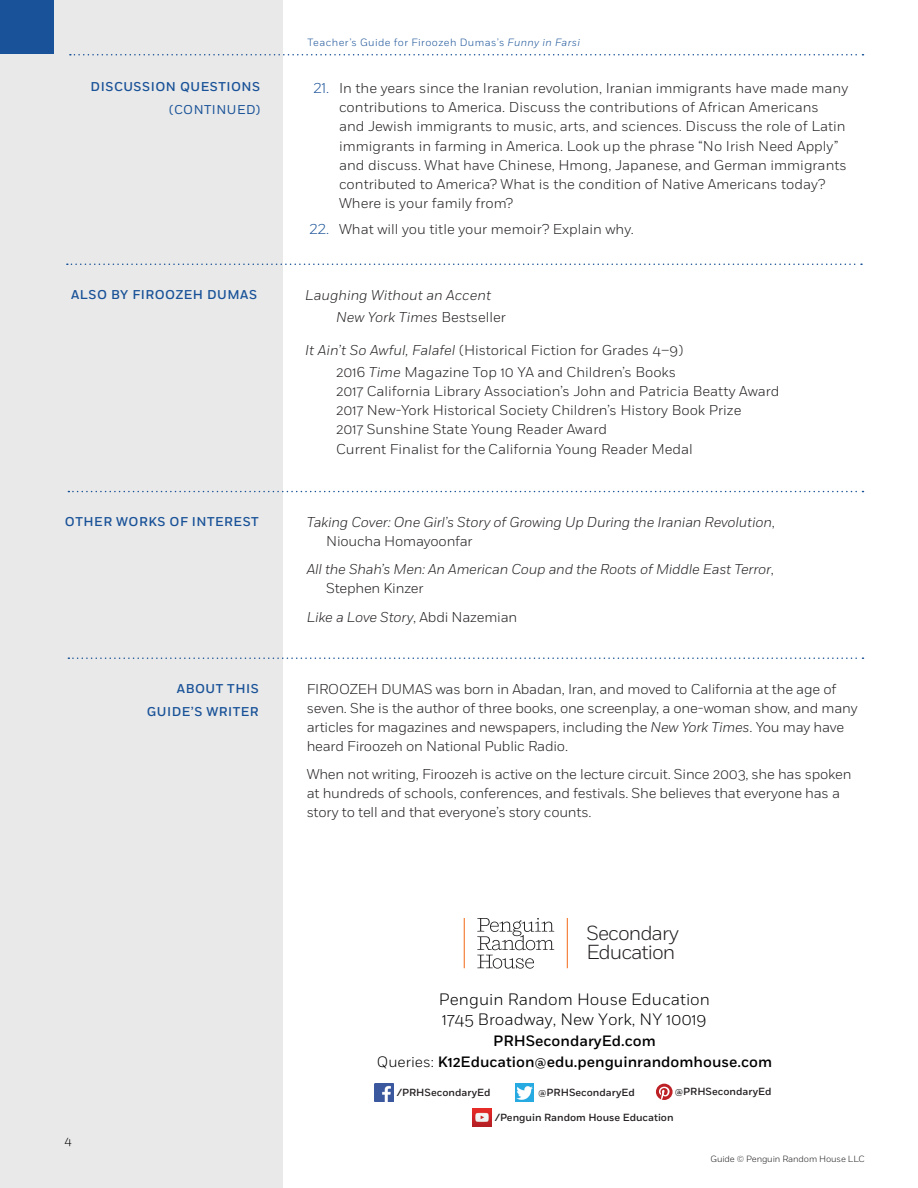
<style>
.page{position:relative;width:918px;height:1188px;background:#fff}
.page>*{position:absolute;margin:0;border:0;box-sizing:border-box;transform-origin:0 0}
.t1{font:300 20.25px/18px "Fort";letter-spacing:-.05em;color:#231f20}
.t2{font:300 16.5px/19.8px "Fort";color:#000}
.t3{font:500 15px/21px "Fort";color:#000;text-align:center}
.t4{font:300 14.25px/19px "Fort";color:#231f20}
.t5{font:italic 300 14.25px/19px "Fort";letter-spacing:-.015em;color:#231f20}
.t6{font:500 12.75px/23.2px "Fort";letter-spacing:.04em;color:#195298;text-align:right}
.t7{font:12.75px "Fort";letter-spacing:.04em;color:#195298}
.t8{font:300 12px "Fort";color:#000}
.t9{font:300 10.5px "Fort";letter-spacing:.04em;color:#195298}
.t10{font:500 10.35px "Fort";color:#231f20}
.t11{font:300 9px "Fort";letter-spacing:-.015em;color:#231f20}
.s1{font-style:italic}
.s2{color:#195298}
.s3{font-style:normal}
.s4{font-weight:300}
</style>
<div class="page">
<div style="left:0;top:0;width:284px;height:1188px;background:#e9e9e9"></div>
<div style="left:0;top:0;width:54px;height:54px;background:#195298"></div>
<svg style="left:70px;top:54px;width:793px;height:2px"></svg>
<img style="left:375px;top:1083px;width:18px;height:19px">
<img style="left:515px;top:1083px;width:19px;height:19px">
<svg style="left:656px;top:1084px;width:17px;height:16px"></svg>
<img style="left:473px;top:1109px;width:19px;height:18px">
<svg style="left:477px;top:918px;width:77px;height:51px"></svg>
<svg style="left:464px;top:918px;width:1px;height:50px"></svg>
<svg style="left:567px;top:918px;width:1px;height:50px"></svg>
<svg style="left:68px;top:491px;width:795px;height:1px"></svg>
<svg style="left:67px;top:264px;width:795px;height:1px"></svg>
<svg style="left:68px;top:657px;width:795px;height:2px"></svg>
<p class="t6" style="left:91px;top:75px;width:171px">DISCUSSION QUESTIONS</p>
<p class="t7" style="left:169px;top:102px;width:93px">(CONTINUED)</p>
<p class="t9" style="left:308px;top:36px;width:274px">Teacher’s Guide for Firoozeh Dumas’s <span class="s1">Funny in Farsi</span></p>
<p class="t4" style="left:339px;top:79px;width:511px;text-indent:-26px"><span class="s2">21.</span> In the years since the Iranian revolution, Iranian immigrants have made many contributions to America. Discuss the contributions of African Americans<br>and Jewish immigrants to music, arts, and sciences. Discuss the role of Latin immigrants in farming in America. Look up the phrase “No Irish Need Apply” and discuss. What have Chinese, Hmong, Japanese, and German immigrants contributed to America? What is the condition of Native Americans today?<br>Where is your family from?</p>
<p class="t4" style="left:309px;top:219px;width:326px"><span class="s2">22.</span> What will you title your memoir? Explain why.</p>
<p class="t6" style="left:71px;top:283px;width:188px">ALSO BY FIROOZEH DUMAS</p>
<p class="t5" style="left:336px;top:284px;width:171px;line-height:22.4px;text-indent:-31px">Laughing Without an Accent<br>New York Times <span class="s3">Bestseller</span></p>
<p class="t4" style="left:336px;top:339px;width:349px;line-height:22.4px;text-indent:-31px"><span class="s1">It Ain’t So Awful, Falafel</span> (Historical Fiction for Grades 4–9)<br>2016 <span class="s1">Time</span> Magazine Top 10 YA and Children’s Books</p>
<p class="t4" style="left:336px;top:382px;width:445px">2017 California Library Association’s John and Patricia Beatty Award 2017 New-York Historical Society Children’s History Book Prize<br>2017 Sunshine State Young Reader Award<br>Current Finalist for the California Young Reader Medal</p>
<p class="t6" style="left:65px;top:510px;width:195px">OTHER WORKS OF INTEREST</p>
<p class="t5" style="left:326px;top:513px;width:450px;text-indent:-19px">Taking Cover: One Girl’s Story of Growing Up During the Iranian Revolution<span class="s3">,<br>Nioucha Homayoonfar</span></p>
<p class="t5" style="left:326px;top:560px;width:449px;text-indent:-19px">All the Shah’s Men: An American Coup and the Roots of Middle East Terror<span class="s3">,<br>Stephen Kinzer</span></p>
<p class="t5" style="left:307px;top:607px;width:212px">Like a Love Story<span class="s3">, Abdi Nazemian</span></p>
<p class="t6" style="left:147px;top:677px;width:113px">ABOUT THIS<br>GUIDE’S WRITER</p>
<p class="t4" style="left:307px;top:679px;width:553px">FIROOZEH DUMAS was born in Abadan, Iran, and moved to California at the age of seven. She is the author of three books, one screenplay, a one-woman show, and many articles for magazines and newspapers, including the <span class="s1">New York Times</span>. You may have heard Firoozeh on National Public Radio.</p>
<p class="t4" style="left:307px;top:765px;width:546px">When not writing, Firoozeh is active on the lecture circuit. Since 2003, she has spoken at hundreds of schools, conferences, and festivals. She believes that everyone has a story to tell and that everyone’s story counts.</p>
<h1 class="t1" style="left:587px;top:925px;width:94px">Secondary<br>Education</h1>
<p class="t8" style="left:64px;top:1133px;width:9px">4</p>
<p class="t2" style="left:439px;top:989px;width:273px">Penguin Random House Education<br>1745 Broadway, New York, NY 10019</p>
<p class="t3" style="left:377px;top:1030px;width:397px">PRHSecondaryEd.com<br><span class="s4">Queries:</span> K12Education@edu.penguinrandomhouse.com</p>
<p class="t10" style="left:397px;top:1086px;width:95px">/PRHSecondaryEd</p>
<p class="t10" style="left:538px;top:1086px;width:98px">@PRHSecondaryEd</p>
<p class="t10" style="left:675px;top:1086px;width:98px">@PRHSecondaryEd</p>
<p class="t10" style="left:495px;top:1112px;width:180px">/Penguin Random House Education</p>
<p class="t11" style="left:711px;top:1154px;width:156px">Guide © Penguin Random House LLC</p>
</div>
